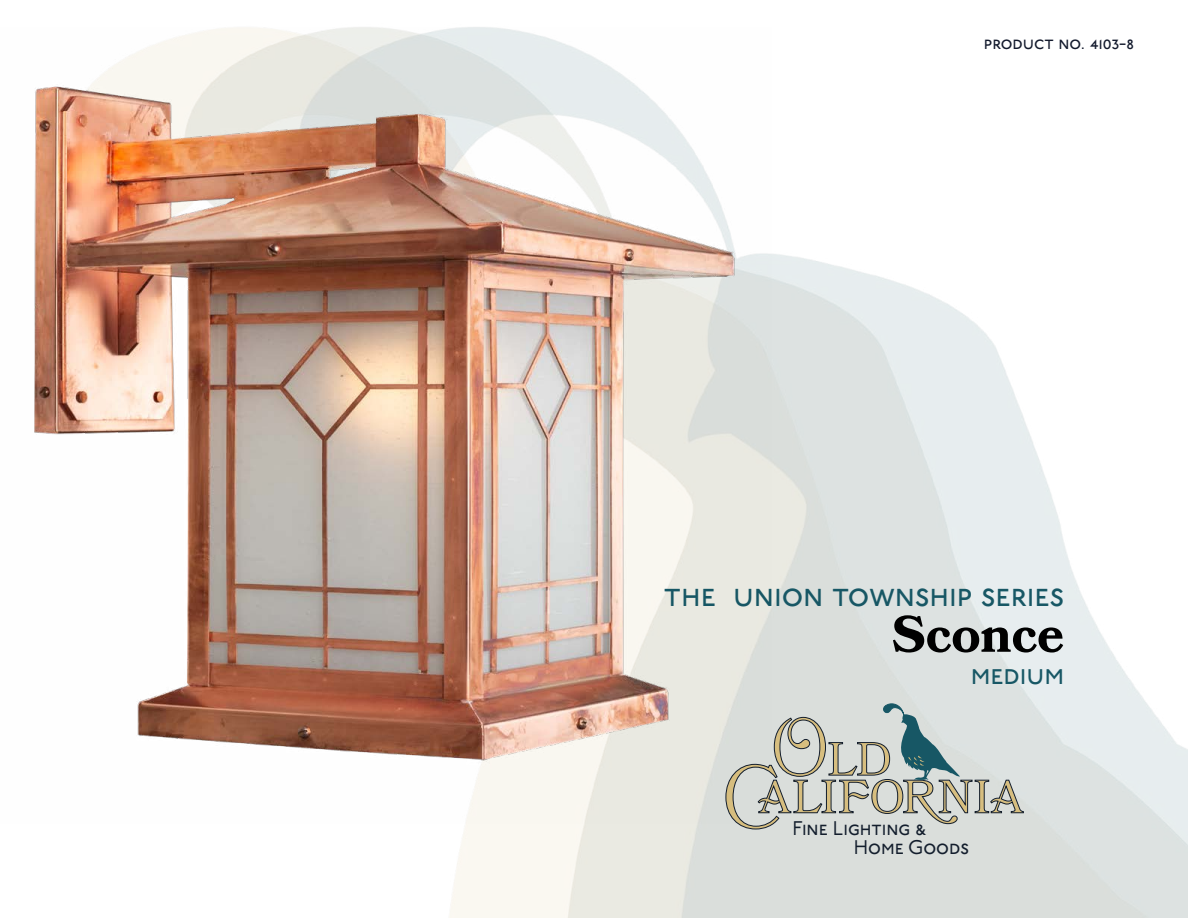
<style>
.page{position:relative;width:1188px;height:918px;background:#fff}
.page>*{position:absolute;margin:0;border:0;box-sizing:border-box;transform-origin:0 0}
.t1{font:700 51px "Bookmania";color:#000}
.t2{font:46.5px "Bookmania";letter-spacing:.025em;color:#d7be7f}
.t3{font:33px "P22 Underground Bk P";color:#175765}
.t4{font:28.5px "P22 Underground Bk P";color:#175765}
.t5{font:19.8px/18.1px "P22 Underground Bk P";color:#131e2d}
.t6{font:18px "P22 Underground Bk P";color:#131a2d}
.s1{font-weight:300;font-size:80.85px}
.s2{font-size:64.95px}
</style>
<div class="page">
<svg style="left:725px;top:702px;width:299px;height:127px;background:#c1c9c8"></svg>
<img style="left:34px;top:27px;width:738px;height:797px">
<p class="t6" style="left:984px;top:33px;width:152px">product no. 4103-8</p>
<p class="t3" style="left:664px;top:576px;width:402px">the union township series</p>
<h1 class="t1" style="left:892px;top:604px;width:174px">Sconce</h1>
<p class="t4" style="left:971px;top:659px;width:95px">medium</p>
<h2 class="t2" style="left:770px;top:732px;width:123px"><span class="s1">O</span>LD</h2>
<h2 class="t2" style="left:723px;top:770px;width:301px"><span class="s2">C</span> ALIFORNIA</h2>
<p class="t5" style="left:854px;top:820px;width:117px;text-indent:-61px">Fine Lighting &amp;<br>Home Goods</p>
</div>
